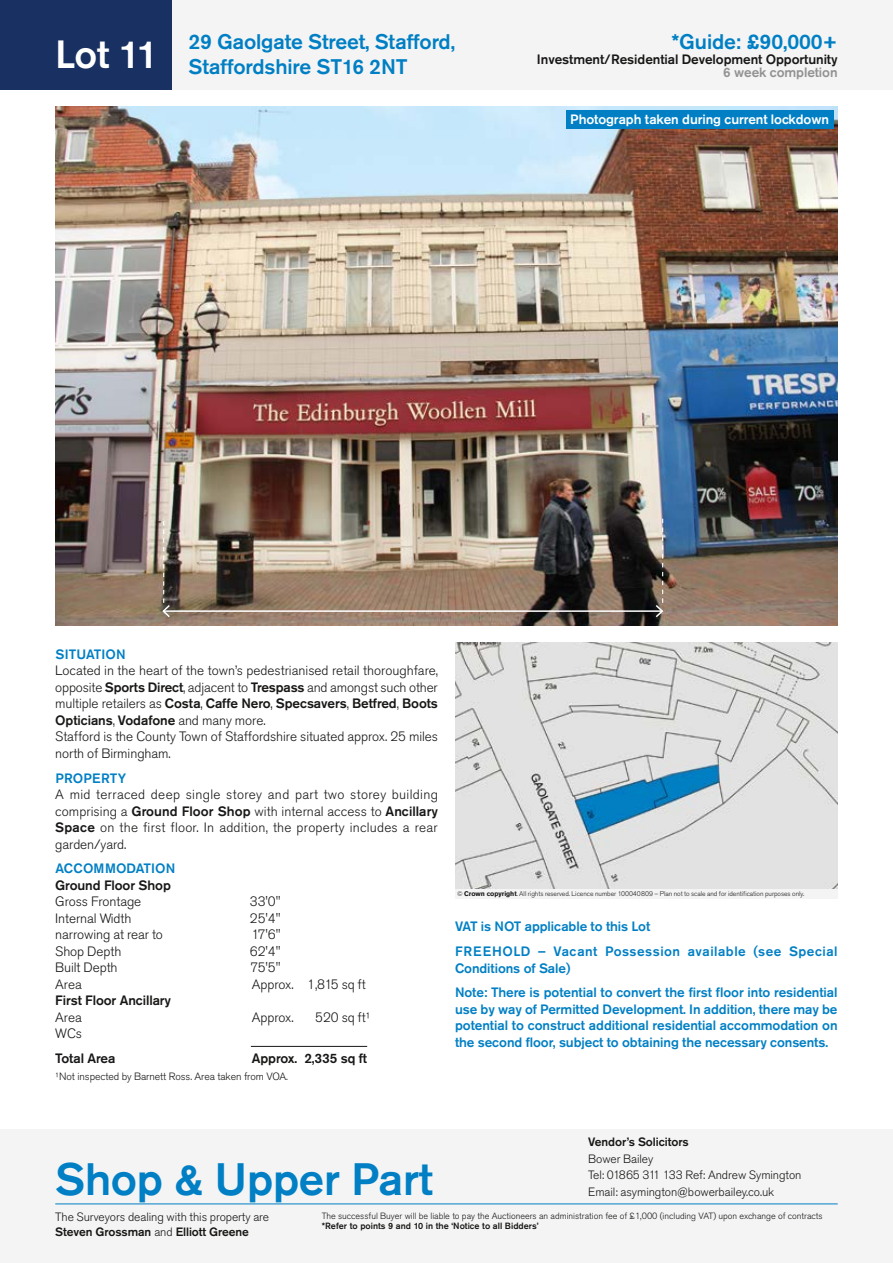
<style>
.page{position:relative;width:893px;height:1263px;background:#fff}
.page>*{position:absolute;margin:0;border:0;box-sizing:border-box;transform-origin:0 0}
.t1{font:500 45px "Akzidenz Grotesk Pro";letter-spacing:-.005em;color:#007fc4}
.t2{font:500 21px/25.2px "Akzidenz Grotesk Pro";letter-spacing:-.005em;color:#007fc4}
.t3{font:300 13.5px/16.5px "Akzidenz Grotesk Pro";letter-spacing:-.005em;color:#181716}
.t4{font:500 13.5px/16.5px "Akzidenz Grotesk Pro";letter-spacing:-.005em;color:#007fc4}
.t5{font:500 13.5px "Akzidenz Grotesk Pro";letter-spacing:-.005em;color:#181716}
.t6{font:500 13.5px/24.8px "Akzidenz Grotesk Pro";letter-spacing:.04em;color:#007fc4}
.t7{font:500 13.5px "Akzidenz Grotesk Pro";letter-spacing:-.005em;color:#fff}
.t8{font:500 13.5px "Akzidenz Grotesk Pro";letter-spacing:-.005em;color:#919291}
.t9{font:500 13.5px "Akzidenz Grotesk Pro";letter-spacing:.025em;color:#007fc4}
.t10{font:300 12px/15px "Akzidenz Grotesk Pro";letter-spacing:-.005em;color:#181716}
.t11{font:500 12px "Akzidenz Grotesk Pro";letter-spacing:-.005em;color:#181716}
.t12{font:300 10.5px "Akzidenz Grotesk Pro";letter-spacing:-.005em;color:#181716}
.t13{font:300 9px "Akzidenz Grotesk Pro";color:#181716}
.t14{font:500 9px "Akzidenz Grotesk Pro";color:#181716}
.t15{font:300 6.75px "Akzidenz Grotesk Pro";letter-spacing:-.005em;color:#181716}
.s1{font-weight:500}
.s2{font-weight:700}
</style>
<div class="page">
<div style="left:0;top:0;width:893px;height:89px;background:#f4f4f4"></div>
<div style="left:0;top:1129px;width:893px;height:134px;background:#f4f4f4"></div>
<div style="left:0;top:0;width:171px;height:89px;background:#193162"></div>
<hr style="left:55px;top:1203px;width:783px;height:1px;background:#007fc4">
<img style="left:55px;top:106px;width:783px;height:520px">
<hr style="left:251px;top:1046px;width:116px;height:1px;background:#181716">
<hr style="left:163px;top:610px;width:499px;height:2px;background:#fff">
<svg style="left:161px;top:521px;width:10px;height:98px"></svg>
<svg style="left:654px;top:519px;width:10px;height:100px"></svg>
<div style="left:566px;top:110px;width:267px;height:18px;background:#007fc4"></div>
<img style="left:455px;top:642px;width:383px;height:247px">
<div style="left:455px;top:889px;width:383px;height:9px;background:#f4f4f4"></div>
<h2 class="t2" style="left:55px;top:29px;width:401px;text-indent:133px">29 Gaolgate Street, Stafford,<br><sup>Lot</sup> <sup>11</sup> Staffordshire ST16 2NT</h2>
<h2 class="t2" style="left:671px;top:29px;width:168px">*Guide: £90,000+</h2>
<p class="t5" style="left:537px;top:50px;width:302px">Investment/Residential Development Opportunity</p>
<p class="t8" style="left:723px;top:64px;width:116px">6 week completion</p>
<p class="t7" style="left:570px;top:111px;width:260px">Photograph taken during current lockdown</p>
<p class="t4" style="left:55px;top:646px;width:72px">SITUATION</p>
<p class="t3" style="left:55px;top:662px;width:384px">Located in the heart of the town’s pedestrianised retail thoroughfare, opposite <span class="s1">Sports Direct</span>, adjacent to <span class="s1">Trespass</span> and amongst such other multiple retailers as <span class="s1">Costa</span>, <span class="s1">Caffe Nero</span>, <span class="s1">Specsavers</span>, <span class="s1">Betfred</span>, <span class="s1">Boots Opticians</span>, <span class="s1">Vodafone</span> and many more.<br>Stafford is the County Town of Staffordshire situated approx. 25 miles north of Birmingham.</p>
<p class="t9" style="left:55px;top:769px;width:72px">PROPERTY</p>
<p class="t3" style="left:55px;top:786px;width:384px;text-align:justify">A mid terraced deep single storey and part two storey building comprising a <span class="s1">Ground Floor Shop</span> with internal access to <span class="s1">Ancillary Space</span> on the first floor. In addition, the property includes a rear garden/yard.</p>
<p class="t4" style="left:55px;top:860px;width:121px">ACCOMMODATION</p>
<p class="t5" style="left:55px;top:876px;width:117px">Ground Floor Shop</p>
<p class="t3" style="left:55px;top:893px;width:88px">Gross Frontage</p>
<p class="t3" style="left:250px;top:893px;width:32px">33'0"</p>
<p class="t3" style="left:55px;top:910px;width:78px">Internal Width</p>
<p class="t3" style="left:250px;top:910px;width:32px">25'4"</p>
<p class="t3" style="left:55px;top:926px;width:109px">narrowing at rear to</p>
<p class="t3" style="left:251px;top:926px;width:31px">17'6"</p>
<p class="t3" style="left:55px;top:943px;width:68px">Shop Depth</p>
<p class="t3" style="left:250px;top:943px;width:32px">62'4"</p>
<p class="t3" style="left:55px;top:959px;width:64px">Built Depth</p>
<p class="t3" style="left:250px;top:959px;width:32px">75'5"</p>
<p class="t3" style="left:55px;top:976px;width:28px">Area</p>
<p class="t3" style="left:252px;top:976px;width:115px">Approx. 1,815 sq ft</p>
<p class="t5" style="left:55px;top:992px;width:117px">First Floor Ancillary</p>
<p class="t3" style="left:55px;top:1009px;width:28px">Area</p>
<p class="t3" style="left:252px;top:1009px;width:43px">Approx.</p>
<p class="t3" style="left:315px;top:1009px;width:57px">520 sq ft¹</p>
<p class="t3" style="left:55px;top:1025px;width:28px">WCs</p>
<p class="t5" style="left:55px;top:1050px;width:62px">Total Area</p>
<p class="t5" style="left:252px;top:1050px;width:117px">Approx. 2,335 sq ft</p>
<p class="t12" style="left:55px;top:1069px;width:234px">¹Not inspected by Barnett Ross. Area taken from VOA.</p>
<p class="t15" style="left:457px;top:889px;width:349px">© <span class="s2">Crown copyright</span>. All rights reserved. Licence number 100040809 – Plan not to scale and for identification purposes only.</p>
<p class="t6" style="left:455px;top:914px;width:384px">VAT is NOT applicable to this Lot<br>FREEHOLD – Vacant Possession available (see Special</p>
<p class="t4" style="left:455px;top:955px;width:384px;line-height:24.8px">Conditions of Sale)<br>Note: There is potential to convert the first floor into residential</p>
<p class="t4" style="left:455px;top:1000px;width:384px;text-align:justify">use by way of Permitted Development. In addition, there may be potential to construct additional residential accommodation on the second floor, subject to obtaining the necessary consents.</p>
<h1 class="t1" style="left:55px;top:1150px;width:379px">Shop &amp; Upper Part</h1>
<p class="t11" style="left:588px;top:1134px;width:102px">Vendor’s Solicitors</p>
<p class="t10" style="left:588px;top:1150px;width:215px;line-height:16.5px">Bower Bailey<br>Tel: 01865 311 133 Ref: Andrew Symington</p>
<p class="t10" style="left:588px;top:1184px;width:188px">Email: asymington@bowerbailey.co.uk</p>
<p class="t10" style="left:55px;top:1209px;width:215px">The Surveyors dealing with this property are<br><span class="s1">Steven Grossman</span> and <span class="s1">Elliott Greene</span></p>
<p class="t13" style="left:322px;top:1209px;width:502px">The successful Buyer will be liable to pay the Auctioneers an administration fee of £1,000 (including VAT) upon exchange of contracts</p>
<p class="t14" style="left:322px;top:1220px;width:218px">*Refer to points 9 and 10 in the ‘Notice to all Bidders’</p>
</div>
